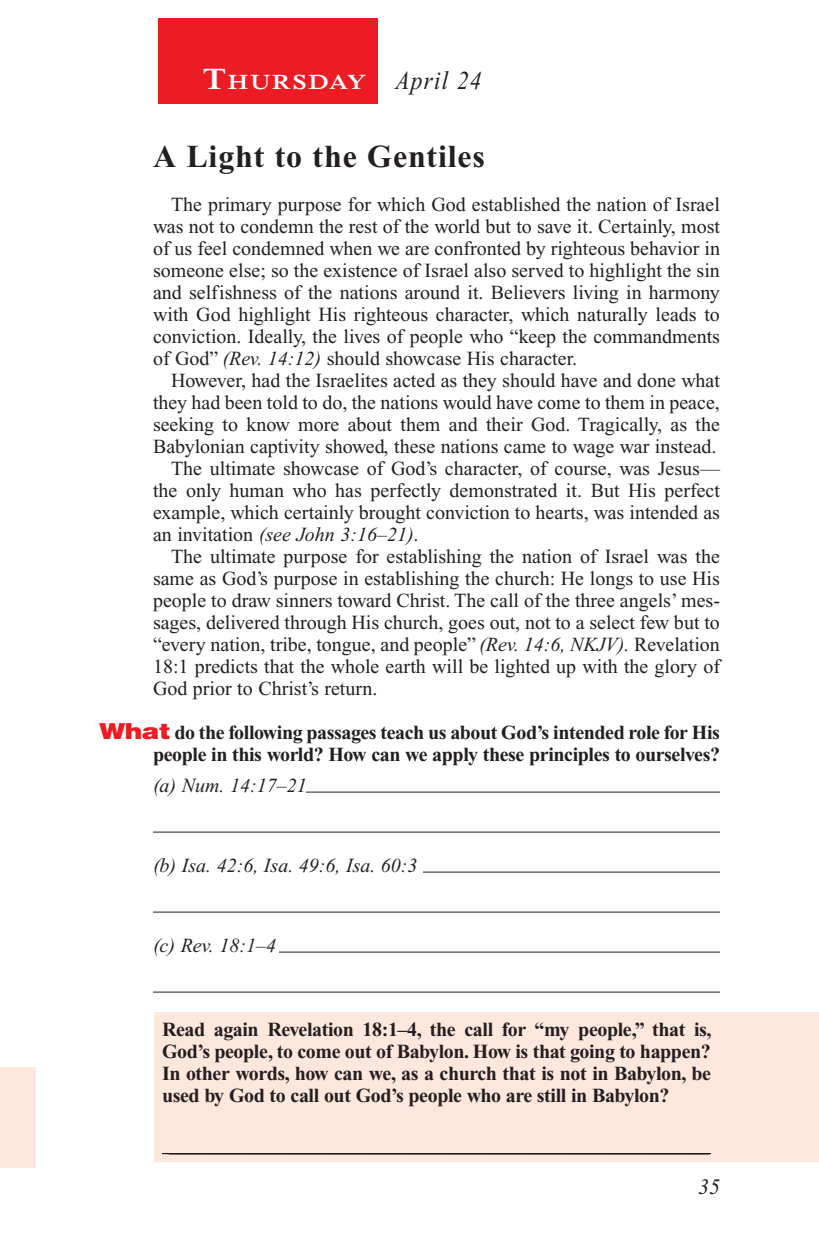
<style>
.page{position:relative;width:819px;height:1260px;background:#fff}
.page>*{position:absolute;margin:0;border:0;box-sizing:border-box;transform-origin:0 0}
.Head{font:700 32px "Times New Roman PS Std";letter-spacing:.025em;color:#231f20}
.Lesson_Dates{font:italic 26px "Times New Roman PS Std";letter-spacing:.05em;color:#231f20;scale:.9 1}
.t1{font:italic 22px "Times New Roman PS Std";color:#231f20}
.Daily_Header{font:600 21px "Times NRMT Std";letter-spacing:.07em;color:#fff;scale:1.1 1}
.Body{font:20px/22px "Times New Roman PS Std";color:#231f20;text-align:justify}
.x-screened_box-text{font:700 20px/22px "Times New Roman PS Std";letter-spacing:-.02em;color:#231f20;text-align:justify}
.Question{font:700 20px/22px "Times New Roman PS Std";letter-spacing:-.02em;color:#231f20;text-align:right}
.Body-2{font:italic 20px "Times New Roman PS Std";color:#231f20}
.Blank_Lines_In_Scree{font:20px "Times New Roman PS Std";color:#231f20}
.s1{font-size:30px}
.s2{font-style:italic}
.s3{font-family:"Helvetica LT Std";font-weight:900;font-size:22px;color:#ed1c24}
</style>
<div class="page">
<div style="left:158px;top:18px;width:220px;height:86px;background:#ed1c24"></div>
<div style="left:0;top:1068px;width:36px;height:100px;background:#fee7dd"></div>
<div style="left:155px;top:1012px;width:664px;height:150px;background:#fee7dd"></div>
<hr style="left:306px;top:792px;width:414px;height:1px;background:#231f20">
<hr style="left:153px;top:832px;width:567px;height:1px;background:#231f20">
<hr style="left:423px;top:872px;width:297px;height:1px;background:#231f20">
<hr style="left:153px;top:912px;width:567px;height:1px;background:#231f20">
<hr style="left:279px;top:952px;width:441px;height:1px;background:#231f20">
<hr style="left:153px;top:992px;width:567px;height:1px;background:#231f20">
<hr style="left:162px;top:1153px;width:549px;height:1px;background:#231f20">
<p class="Daily_Header" style="left:203px;top:70px;width:150px"><span class="s1">T</span>HURSDAY</p>
<p class="Lesson_Dates" style="left:396px;top:66px;width:97px">April 24</p>
<p class="Head" style="left:153px;top:138px;width:333px">A Light to the Gentiles</p>
<p class="Body" style="left:153px;top:193px;width:569px;text-indent:18px">The primary purpose for which God established the nation of Israel was not to condemn the rest of the world but to save it. Certainly, most of us feel condemned when we are confronted by righteous behavior in someone else; so the existence of Israel also served to highlight the sin and selfishness of the nations around it. Believers living in harmony with God highlight His righteous character, which naturally leads to conviction. Ideally, the lives of people who “keep the commandments of God” <span class="s2">(Rev. 14:12)</span> should showcase His character.</p>
<p class="Body" style="left:153px;top:369px;width:569px;text-indent:18px">However, had the Israelites acted as they should have and done what they had been told to do, the nations would have come to them in peace, seeking to know more about them and their God. Tragically, as the Babylonian captivity showed, these nations came to wage war instead.</p>
<p class="Body" style="left:153px;top:457px;width:569px;text-indent:18px">The ultimate showcase of God’s character, of course, was Jesus— the only human who has perfectly demonstrated it. But His perfect example, which certainly brought conviction to hearts, was intended as an invitation <span class="s2">(see John 3:16–21)</span>.</p>
<p class="Body" style="left:153px;top:545px;width:569px;text-indent:18px">The ultimate purpose for establishing the nation of Israel was the same as God’s purpose in establishing the church: He longs to use His people to draw sinners toward Christ. The call of the three angels’ mes&shy;sages, delivered through His church, goes out, not to a select few but to “every nation, tribe, tongue, and people” <span class="s2">(Rev. 14:6, NKJV).</span> Revelation 18:1 predicts that the whole earth will be lighted up with the glory of God prior to Christ’s return.</p>
<p class="Question" style="left:99px;top:721px;width:623px"><span class="s3">What</span> do the following passages teach us about God’s intended role for His people in this world? How can we apply these principles to ourselves?</p>
<p class="Body-2" style="left:153px;top:774px;width:155px">(a) Num. 14:17–21</p>
<p class="Body-2" style="left:153px;top:854px;width:266px">(b) Isa. 42:6, Isa. 49:6, Isa. 60:3</p>
<p class="Body-2" style="left:153px;top:934px;width:125px">(c) Rev. 18:1–4</p>
<p class="x-screened_box-text" style="left:162px;top:1018px;width:551px">Read again Revelation 18:1–4, the call for “my people,” that is, God’s people, to come out of Babylon. How is that going to happen?<br>In other words, how can we, as a church that is not in Babylon, be used by God to call out God’s people who are still in Babylon?</p>
<p class="Blank_Lines_In_Scree" style="left:169px;top:1134px;width:541px">______________________________________________________</p>
<p class="t1" style="left:698px;top:1175px;width:23px">35</p>
</div>
